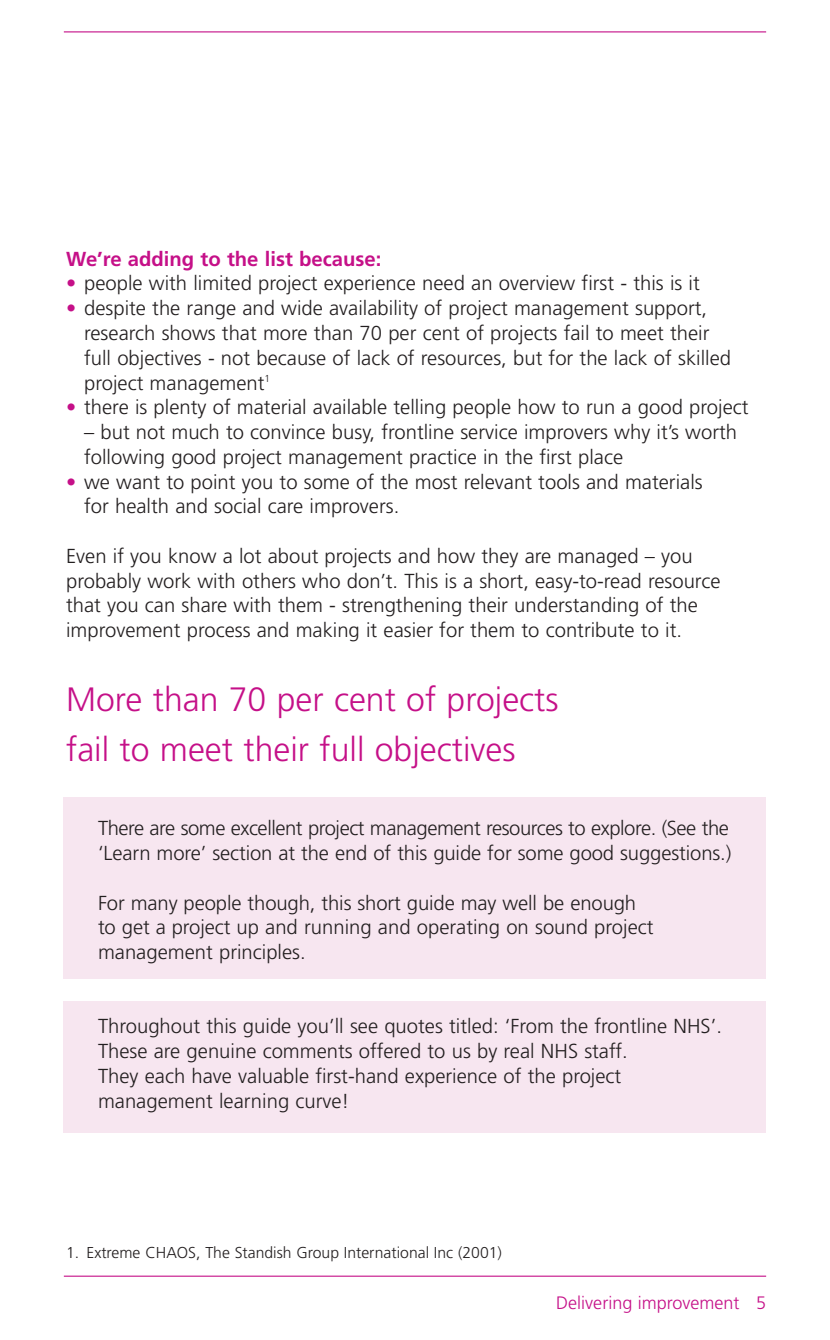
<style>
.page{position:relative;width:830px;height:1340px;background:#fff}
.page>*{position:absolute;margin:0;border:0;box-sizing:border-box;transform-origin:0 0}
.t1{font:300 33.75px/49.5px "Frutiger";color:#c51088}
.t2{font:300 20.25px/24.8px "Frutiger";color:#231f20}
.t3{font:300 20.25px/24.8px "Frutiger";letter-spacing:-.02em;color:#231f20}
.t4{font:700 20.25px "Frutiger";color:#c51088}
.t5{font:300 18px "Frutiger";color:#c51088}
.t6{font:300 15.75px "Frutiger";color:#231f20}
.s1{color:#c51088}
</style>
<div class="page">
<hr style="left:64px;top:1275px;width:701px;height:1px;background:#c51088">
<div style="left:64px;top:1000px;width:701px;height:132px;background:#f7e6f0"></div>
<div style="left:64px;top:797px;width:701px;height:182px;background:#f7e6f0"></div>
<hr style="left:64px;top:31px;width:701px;height:1px;background:#c51088">
<p class="t4" style="left:66px;top:250px;width:316px">We’re adding to the list because:</p>
<p class="t2" style="left:66px;top:272px;width:635px"><span class="s1">•</span> people with limited project experience need an overview first - this is it</p>
<p class="t2" style="left:84px;top:297px;width:648px;text-indent:-18px"><span class="s1">•</span> despite the range and wide availability of project management support, research shows that more than 70 per cent of projects fail to meet their full objectives - not because of lack of resources, but for the lack of skilled project management<sup>1</sup></p>
<p class="t2" style="left:66px;top:396px;width:683px"><span class="s1">•</span> there is plenty of material available telling people how to run a good project</p>
<p class="t2" style="left:84px;top:421px;width:654px">– but not much to convince busy, frontline service improvers why it’s worth following good project management practice in the first place</p>
<p class="t2" style="left:84px;top:470px;width:619px;text-indent:-18px"><span class="s1">•</span> we want to point you to some of the most relevant tools and materials for health and social care improvers.</p>
<p class="t2" style="left:66px;top:545px;width:655px">Even if you know a lot about projects and how they are managed – you probably work with others who don’t. This is a short, easy-to-read resource that you can share with them - strengthening their understanding of the improvement process and making it easier for them to contribute to it.</p>
<h1 class="t1" style="left:66px;top:677px;width:494px">More than 70 per cent of projects fail to meet their full objectives</h1>
<p class="t3" style="left:98px;top:817px;width:634px">There are some excellent project management resources to explore. (See the ‘Learn more’ section at the end of this guide for some good suggestions.)</p>
<p class="t2" style="left:98px;top:891px;width:557px">For many people though, this short guide may well be enough to get a project up and running and operating on sound project management principles.</p>
<p class="t2" style="left:98px;top:1015px;width:625px">Throughout this guide you’ll see quotes titled: ‘From the frontline NHS’.<br>These are genuine comments offered to us by real NHS staff.<br>They each have valuable first-hand experience of the project management learning curve!</p>
<p class="t6" style="left:66px;top:1245px;width:437px">1. Extreme CHAOS, The Standish Group International Inc (2001)</p>
<p class="t5" style="left:556px;top:1295px;width:211px">Delivering improvement 5</p>
</div>
